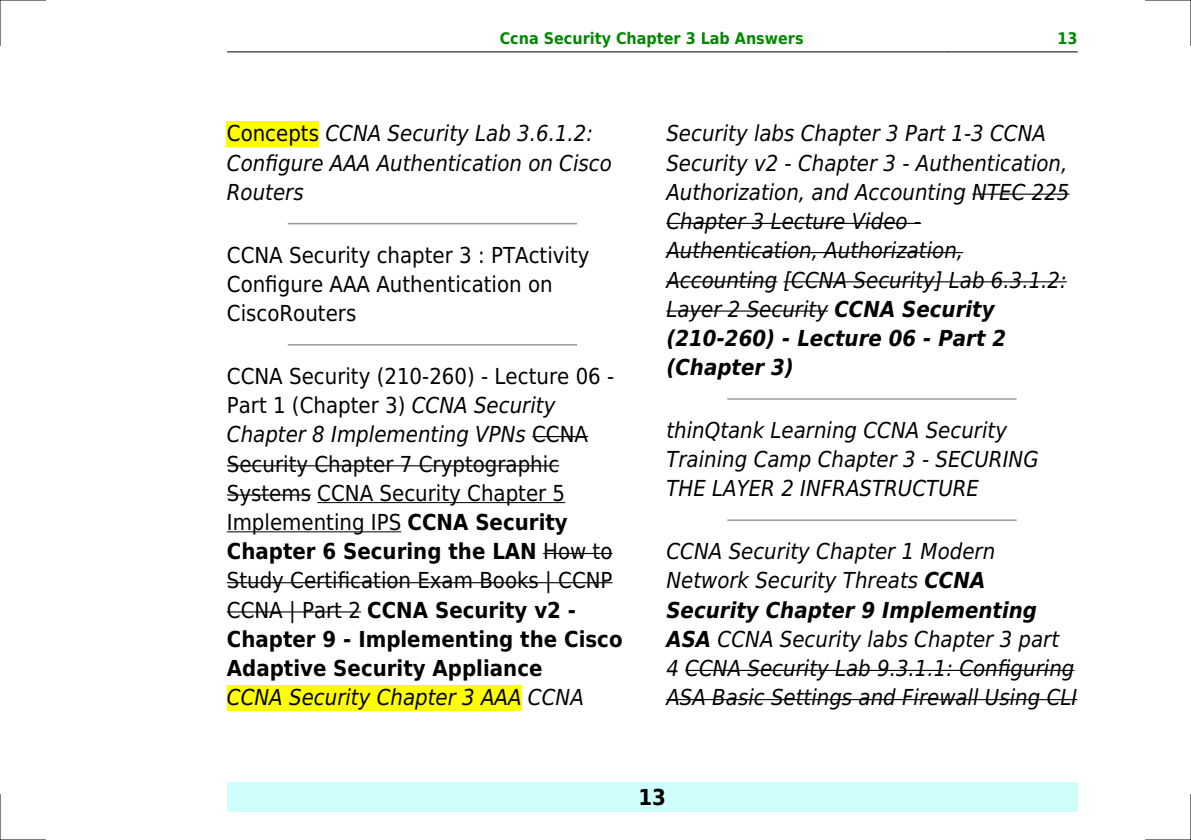
<style>
.page{position:relative;width:1191px;height:840px;background:#fff}
.page>*{position:absolute;margin:0;border:0;box-sizing:border-box;transform-origin:0 0}
.t1{font:italic 22px/29.2px "DejaVu Sans Condensed";color:#000}
.t2{font:22px/29.2px "DejaVu Sans Condensed";color:#000}
.t3{font:700 22px "DejaVu Sans Condensed";color:#000}
.t4{font:700 16px "DejaVu Sans Condensed";color:#080}
.s1{font-style:normal}
.s2{font-style:italic}
.s3{font-weight:700}
</style>
<div class="page">
<hr style="left:227px;top:51px;width:127px;height:1px;background:#000">
<hr style="left:355px;top:51px;width:593px;height:1px;background:#000">
<hr style="left:949px;top:51px;width:128px;height:1px;background:#000">
<div style="left:227px;top:782px;width:850px;height:29px;background:#cffffc"></div>
<div style="left:227px;top:121px;width:92px;height:25px;background:#ff0"></div>
<hr style="left:288px;top:223px;width:288px;height:1px;background:#999">
<hr style="left:288px;top:344px;width:288px;height:1px;background:#999">
<hr style="left:532px;top:436px;width:56px;height:1px;background:#000">
<hr style="left:227px;top:465px;width:332px;height:1px;background:#000">
<hr style="left:227px;top:494px;width:84px;height:1px;background:#000">
<hr style="left:317px;top:502px;width:248px;height:1px;background:#000">
<hr style="left:227px;top:531px;width:174px;height:1px;background:#000">
<hr style="left:543px;top:552px;width:69px;height:1px;background:#000">
<hr style="left:227px;top:582px;width:385px;height:1px;background:#000">
<hr style="left:227px;top:611px;width:134px;height:1px;background:#000">
<div style="left:227px;top:684px;width:295px;height:26px;background:#ff0"></div>
<hr style="left:972px;top:193px;width:97px;height:2px;background:#000">
<hr style="left:666px;top:223px;width:255px;height:1px;background:#000">
<hr style="left:666px;top:252px;width:297px;height:1px;background:#000">
<hr style="left:666px;top:281px;width:111px;height:1px;background:#000">
<hr style="left:783px;top:281px;width:283px;height:1px;background:#000">
<hr style="left:666px;top:310px;width:162px;height:1px;background:#000">
<hr style="left:728px;top:398px;width:288px;height:1px;background:#999">
<hr style="left:728px;top:519px;width:288px;height:1px;background:#999">
<hr style="left:685px;top:669px;width:389px;height:1px;background:#000">
<hr style="left:666px;top:698px;width:411px;height:1px;background:#000">
<hr style="left:0;top:0;width:45px;height:1px;background:#000">
<hr style="left:1145px;top:0;width:46px;height:1px;background:#000">
<hr style="left:0;top:839px;width:45px;height:1px;background:#000">
<hr style="left:1145px;top:839px;width:46px;height:1px;background:#000">
<hr style="left:0;top:0;width:1px;height:45px;background:#000">
<hr style="left:0;top:794px;width:1px;height:45px;background:#000">
<hr style="left:1190px;top:0;width:1px;height:45px;background:#000">
<hr style="left:1190px;top:794px;width:1px;height:45px;background:#000">
<p class="t4" style="left:500px;top:29px;width:305px">Ccna Security Chapter 3 Lab Answers</p>
<p class="t4" style="left:1057px;top:29px;width:22px">13</p>
<p class="t1" style="left:227px;top:119px;width:386px"><span class="s1">Concepts</span> CCNA Security Lab 3.6.1.2:<br>Configure AAA Authentication on Cisco<br>Routers</p>
<p class="t2" style="left:227px;top:240px;width:364px">CCNA Security chapter 3 : PTActivity<br>Configure AAA Authentication on<br>CiscoRouters</p>
<p class="t2" style="left:227px;top:361px;width:397px">CCNA Security (210-260) - Lecture 06 - Part 1 (Chapter 3) <span class="s2">CCNA Security Chapter 8 Implementing VPNs</span> CCNA Security Chapter 7 Cryptographic Systems CCNA Security Chapter 5<br>Implementing IPS <span class="s3">CCNA Security Chapter 6 Securing the LAN</span> How to Study Certification Exam Books | CCNP CCNA | Part 2 <span class="s3">CCNA Security v2 - Chapter 9 - Implementing the Cisco Adaptive Security Appliance</span></p>
<p class="t1" style="left:227px;top:682px;width:358px">CCNA Security Chapter 3 AAA CCNA</p>
<p class="t1" style="left:666px;top:119px;width:405px">Security labs Chapter 3 Part 1-3 CCNA<br>Security v2 - Chapter 3 - Authentication,<br>Authorization, and Accounting NTEC 225<br>Chapter 3 Lecture Video -<br>Authentication, Authorization,<br>Accounting [CCNA Security] Lab 6.3.1.2:<br>Layer 2 Security <span class="s3">CCNA Security (210-260) - Lecture 06 - Part 2 (Chapter 3)</span></p>
<p class="t1" style="left:666px;top:415px;width:374px">thinQtank Learning CCNA Security<br>Training Camp Chapter 3 - SECURING<br>THE LAYER 2 INFRASTRUCTURE</p>
<p class="t1" style="left:666px;top:536px;width:412px">CCNA Security Chapter 1 Modern Network Security Threats <span class="s3">CCNA Security Chapter 9 Implementing ASA</span> CCNA Security labs Chapter 3 part<br>4 CCNA Security Lab 9.3.1.1: Configuring ASA Basic Settings and Firewall Using CLI</p>
<p class="t3" style="left:638px;top:783px;width:29px">13</p>
</div>
